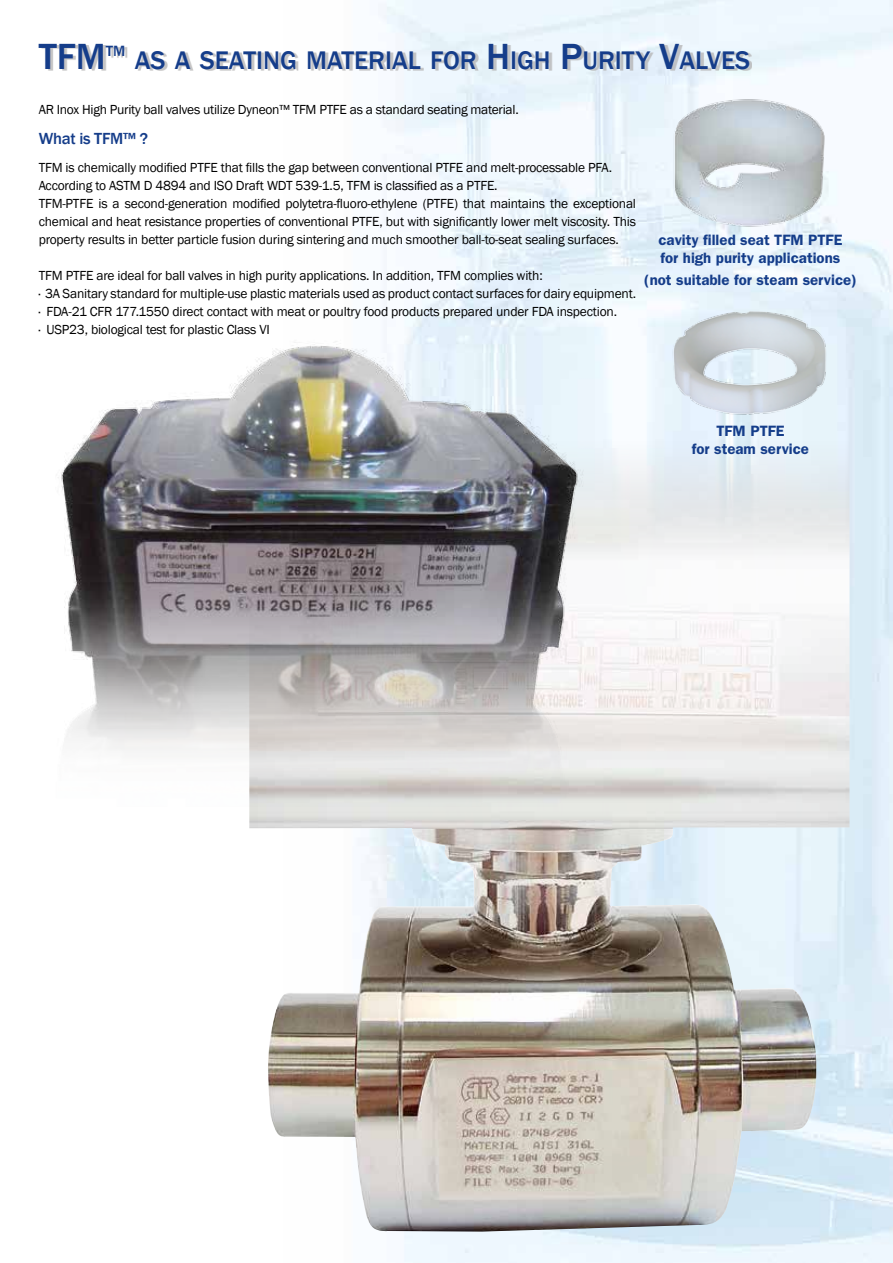
<style>
.page{position:relative;width:893px;height:1263px;background:#fff}
.page>*{position:absolute;margin:0;border:0;box-sizing:border-box;transform-origin:0 0}
.t1{font:500 37.35px "Franklin Gothic";color:#153d8a}
.t2{font:500 26.25px "Franklin Gothic";color:#153d8a}
.t3{font:500 16.5px "Franklin Gothic";letter-spacing:-.015em;color:#153d8a}
.t4{font:500 15.3px "Franklin Gothic";color:#153d8a}
.t5{font:600 15px/18px "Franklin Gothic";color:#153d8a}
.t6{font:13.5px/18px "Franklin Gothic";letter-spacing:-.015em;color:#000}
.s1{font-size:37.35px}
</style>
<div class="page">
<img style="left:288px;top:0;width:605px;height:1263px">
<img style="left:650px;top:95px;width:201px;height:138px">
<img style="left:663px;top:300px;width:165px;height:121px">
<div style="left:42px;top:45px;width:710px;height:25px;background:#b3b2b2;opacity:.75"></div>
<img style="left:596px;top:440px;width:253px;height:389px">
<img style="left:268px;top:829px;width:551px;height:403px">
<img style="left:58px;top:331px;width:538px;height:643px">
<h1 class="t1" style="left:39px;top:33px;width:69px">TFM</h1>
<p class="t4" style="left:106px;top:42px;width:21px">TM</p>
<h2 class="t2" style="left:135px;top:44px;width:617px">AS A SEATING MATERIAL FOR <span class="s1">H</span>IGH <span class="s1">P</span>URITY <span class="s1">V</span>ALVES</h2>
<p class="t6" style="left:39px;top:101px;width:481px">AR Inox High Purity ball valves utilize Dyneon™ TFM PTFE as a standard seating material.</p>
<p class="t3" style="left:39px;top:129px;width:111px">What is TFM™ ?</p>
<p class="t6" style="left:39px;top:158px;width:599px">TFM is chemically modified PTFE that fills the gap between conventional PTFE and melt-processable PFA.<br>According to ASTM D 4894 and ISO Draft WDT 539-1.5, TFM is classified as a PTFE.<br>TFM-PTFE is a second-generation modified polytetra-fluoro-ethylene (PTFE) that maintains the exceptional chemical and heat resistance properties of conventional PTFE, but with significantly lower melt viscosity. This property results in better particle fusion during sintering and much smoother ball-to-seat sealing surfaces.</p>
<p class="t6" style="left:39px;top:266px;width:599px">TFM PTFE are ideal for ball valves in high purity applications. In addition, TFM complies with:<br>· 3A Sanitary standard for multiple-use plastic materials used as product contact surfaces for dairy equipment. · FDA-21 CFR 177.1550 direct contact with meat or poultry food products prepared under FDA inspection.<br>· USP23, biological test for plastic Class VI</p>
<p class="t5" style="left:658px;top:231px;width:185px">cavity filled seat TFM PTFE for high purity applications</p>
<p class="t5" style="left:644px;top:270px;width:214px">(not suitable for steam service)</p>
<p class="t5" style="left:692px;top:421px;width:119px;text-align:center">TFM PTFE<br>for steam service</p>
</div>
